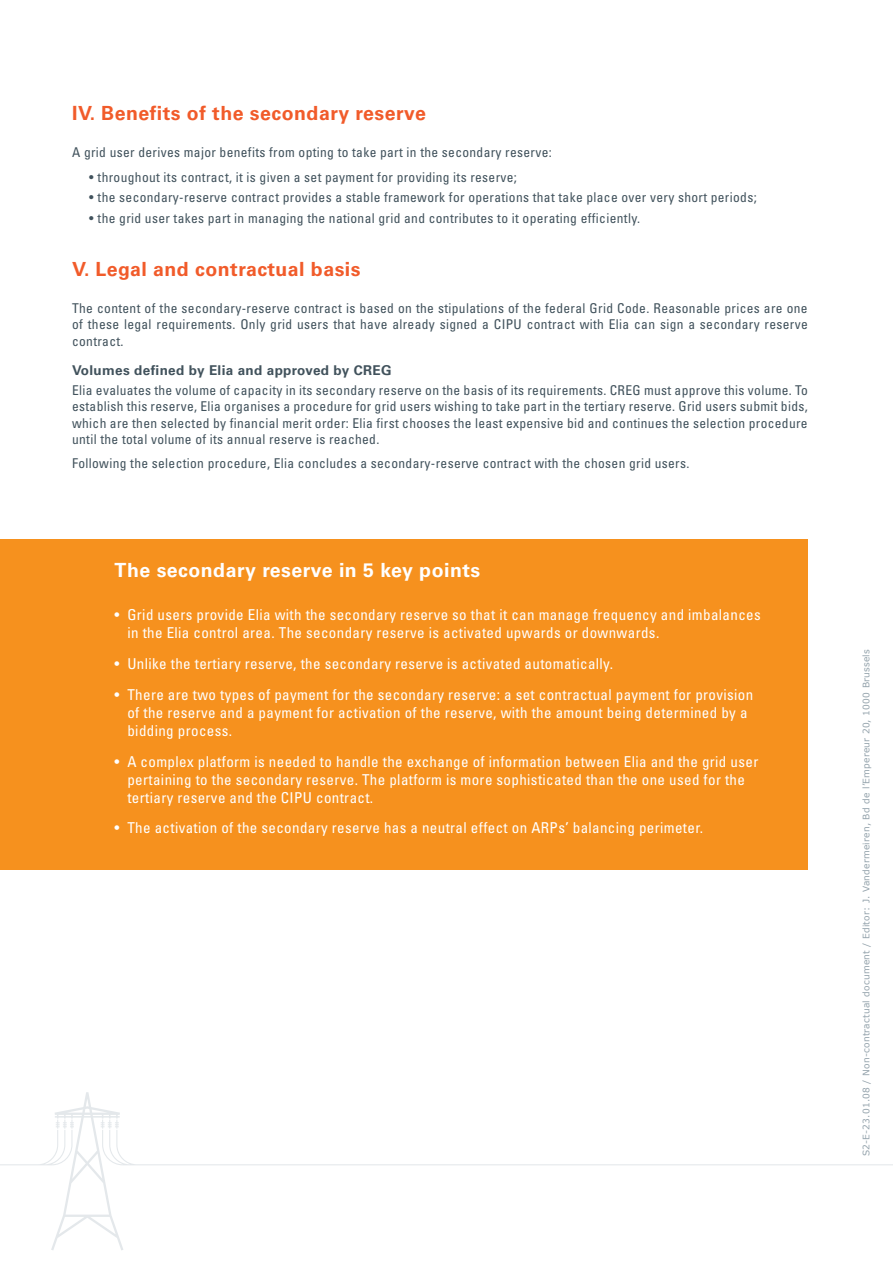
<style>
.page{position:relative;width:893px;height:1263px;background:#fff}
.page>*{position:absolute;margin:0;border:0;box-sizing:border-box;transform-origin:0 0}
.niveau1{font:700 19.5px "Univers";letter-spacing:.025em;color:#f15b2a}
._5punten_titel{font:700 19.5px "Univers";letter-spacing:.025em;color:#fff}
._5_punten{font:condensed 15px/18px "Univers";letter-spacing:.025em;color:#fff}
.body_algemeen{font:condensed 13.5px/16.2px "Univers";letter-spacing:.025em;color:#41525c;text-align:justify}
.opsomming1{font:condensed 13.5px "Univers";letter-spacing:.025em;color:#41525c}
.dubbel_punt{font:condensed 13.5px "Univers";letter-spacing:.025em;color:#41525c}
.opsomming_bold_titel{font:700 13.5px "Univers";letter-spacing:.025em;color:#41525c}
.body_algemeen-2{font:9px "Verdana";letter-spacing:.025em;color:#93a2ab}
</style>
<div class="page">
<svg style="left:0;top:1092px;width:893px;height:158px"></svg>
<div style="left:0;top:539px;width:808px;height:330px;background:#f6911e"></div>
<p class="niveau1" style="left:72px;top:101px;width:355px">IV. Benefits of the secondary reserve</p>
<p class="dubbel_punt" style="left:72px;top:144px;width:481px">A grid user derives major benefits from opting to take part in the secondary reserve:</p>
<p class="opsomming1" style="left:89px;top:168px;width:429px">• throughout its contract, it is given a set payment for providing its reserve;</p>
<p class="opsomming1" style="left:89px;top:189px;width:669px">• the secondary-reserve contract provides a stable framework for operations that take place over very short periods;</p>
<p class="opsomming1" style="left:89px;top:209px;width:552px">• the grid user takes part in managing the national grid and contributes to it operating efficiently.</p>
<p class="niveau1" style="left:72px;top:257px;width:290px">V. Legal and contractual basis</p>
<p class="body_algemeen" style="left:72px;top:300px;width:737px">The content of the secondary-reserve contract is based on the stipulations of the federal Grid Code. Reasonable prices are one of these legal requirements. Only grid users that have already signed a CIPU contract with Elia can sign a secondary reserve contract.</p>
<p class="opsomming_bold_titel" style="left:72px;top:362px;width:321px">Volumes defined by Elia and approved by CREG</p>
<p class="body_algemeen" style="left:72px;top:382px;width:737px">Elia evaluates the volume of capacity in its secondary reserve on the basis of its requirements. CREG must approve this volume. To establish this reserve, Elia organises a procedure for grid users wishing to take part in the tertiary reserve. Grid users submit bids, which are then selected by financial merit order: Elia first chooses the least expensive bid and continues the selection procedure until the total volume of its annual reserve is reached.</p>
<p class="body_algemeen" style="left:72px;top:455px;width:619px">Following the selection procedure, Elia concludes a secondary-reserve contract with the chosen grid users.</p>
<p class="_5punten_titel" style="left:115px;top:559px;width:367px">The secondary reserve in 5 key points</p>
<p class="_5_punten" style="left:127px;top:606px;width:635px;text-indent:-13px">• Grid users provide Elia with the secondary reserve so that it can manage frequency and imbalances in the Elia control area. The secondary reserve is activated upwards or downwards.</p>
<p class="_5_punten" style="left:115px;top:655px;width:500px">• Unlike the tertiary reserve, the secondary reserve is activated automatically.</p>
<p class="_5_punten" style="left:127px;top:685px;width:627px;text-indent:-13px">• There are two types of payment for the secondary reserve: a set contractual payment for provision of the reserve and a payment for activation of the reserve, with the amount being determined by a bidding process.</p>
<p class="_5_punten" style="left:127px;top:752px;width:632px;text-indent:-13px">• A complex platform is needed to handle the exchange of information between Elia and the grid user pertaining to the secondary reserve. The platform is more sophisticated than the one used for the tertiary reserve and the CIPU contract.</p>
<p class="_5_punten" style="left:115px;top:819px;width:590px">• The activation of the secondary reserve has a neutral effect on ARPs’ balancing perimeter.</p>
<p class="body_algemeen-2" style="left:860px;top:1156px;width:509px;rotate:-90deg">S2-E-23.01.08 / Non-contractual document / Editor: J. Vandermeiren, Bd de l’Empereur 20, 1000 Brussels</p>
</div>
